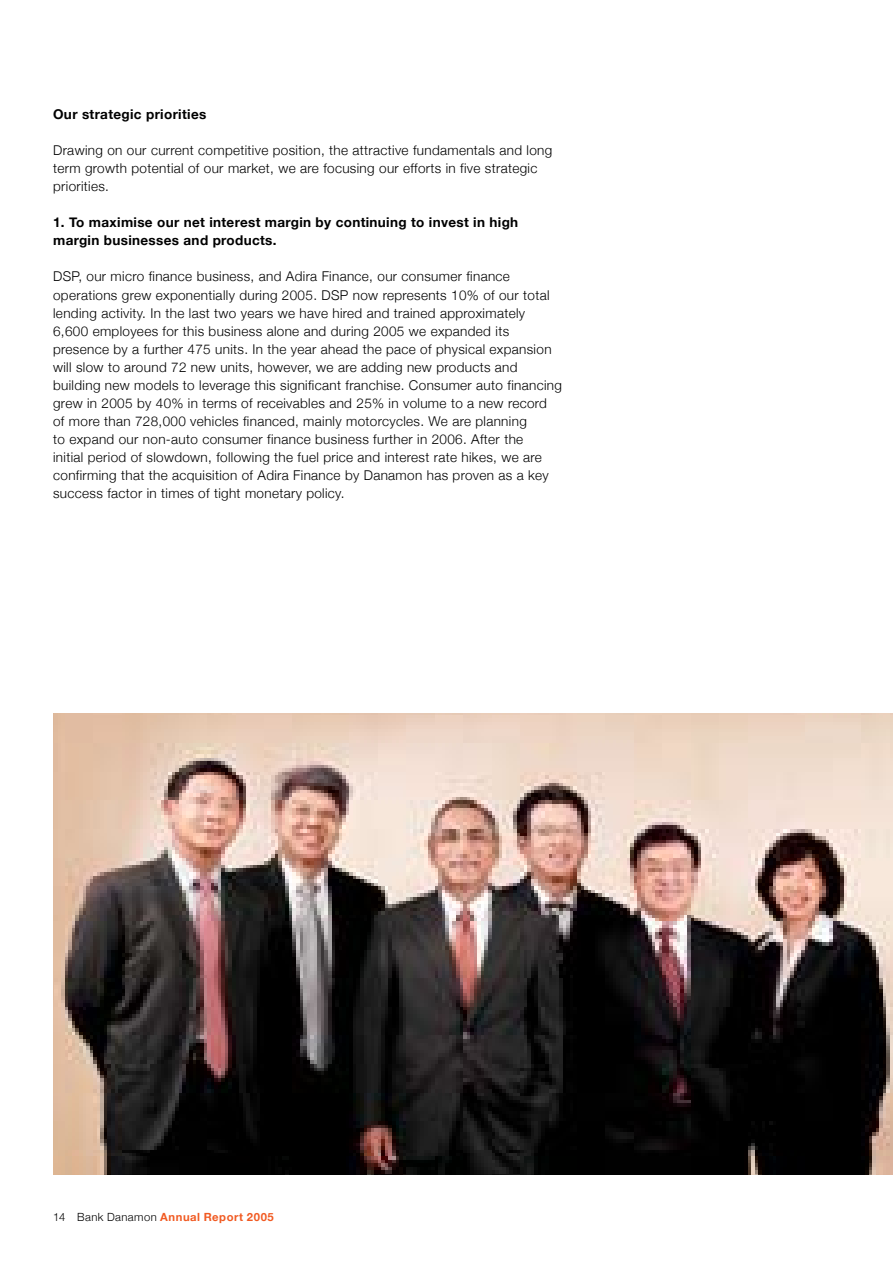
<style>
.page{position:relative;width:893px;height:1263px;background:#fff}
.page>*{position:absolute;margin:0;border:0;box-sizing:border-box;transform-origin:0 0}
.t1{font:300 13.5px/18px "Helvetica Neue";letter-spacing:.025em;color:#000}
.t2{font:700 13.5px/18px "Helvetica Neue";letter-spacing:.025em;color:#000}
.t3{font:700 11.25px "Helvetica Neue";letter-spacing:.05em;color:#f15a22}
.s1{font-weight:300;color:#000}
</style>
<div class="page">
<img style="left:53px;top:713px;width:840px;height:461px">
<p class="t2" style="left:53px;top:105px;width:155px">Our strategic priorities</p>
<p class="t1" style="left:53px;top:141px;width:501px">Drawing on our current competitive position, the attractive fundamentals and long term growth potential of our market, we are focusing our efforts in five strategic priorities.</p>
<p class="t2" style="left:53px;top:213px;width:467px">1. To maximise our net interest margin by continuing to invest in high margin businesses and products.</p>
<p class="t1" style="left:53px;top:267px;width:510px">DSP, our micro finance business, and Adira Finance, our consumer finance operations grew exponentially during 2005. DSP now represents 10% of our total lending activity. In the last two years we have hired and trained approximately 6,600 employees for this business alone and during 2005 we expanded its presence by a further 475 units. In the year ahead the pace of physical expansion will slow to around 72 new units, however, we are adding new products and building new models to leverage this significant franchise. Consumer auto financing grew in 2005 by 40% in terms of receivables and 25% in volume to a new record<br>of more than 728,000 vehicles financed, mainly motorcycles. We are planning<br>to expand our non-auto consumer finance business further in 2006. After the<br>initial period of slowdown, following the fuel price and interest rate hikes, we are confirming that the acquisition of Adira Finance by Danamon has proven as a key success factor in times of tight monetary policy.</p>
<p class="t3" style="left:53px;top:1210px;width:222px"><span class="s1">14 Bank Danamon</span> Annual Report 2005</p>
</div>
